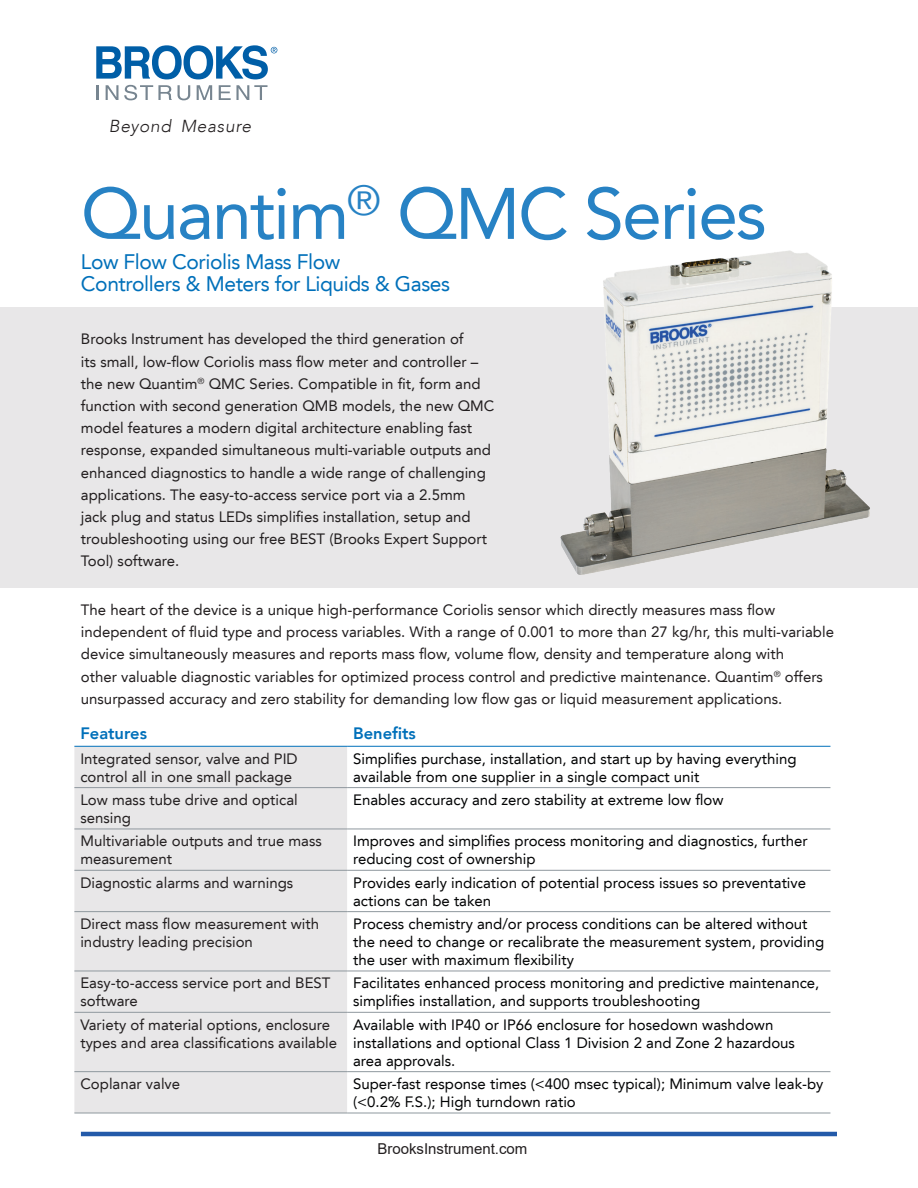
<style>
.page{position:relative;width:918px;height:1188px;background:#fff}
.page>*{position:absolute;margin:0;border:0;box-sizing:border-box;transform-origin:0 0}
.bro-Coverline{font:72px "Avenir LT";letter-spacing:-.03em;color:#2782c4}
.bro-Body_SH2{font:21px "Avenir LT";letter-spacing:-.02em;color:#0070ba}
.t1{font:italic 300 17.4px "Avenir LT";letter-spacing:.035em;color:#231f20}
.t2{font:800 16.5px "Avenir LT";color:#0070ba}
.t3{font:15px/22.2px "Avenir LT";color:#221e1f}
.t4{font:15px/18px "Avenir LT";color:#020304}
.t5{font:15px/18px "Avenir LT";color:#231f20}
.Body_text{font:15px "Arial";color:#231f20}
</style>
<div class="page">
<div style="left:0;top:307px;width:918px;height:280px;background:#e8e7e8"></div>
<hr style="left:81px;top:1132px;width:756px;height:4px;background:#235aa9">
<svg style="left:97px;top:85px;width:2px;height:15px"></svg>
<svg style="left:106px;top:85px;width:12px;height:15px"></svg>
<svg style="left:124px;top:85px;width:48px;height:15px"></svg>
<svg style="left:178px;top:85px;width:12px;height:15px"></svg>
<svg style="left:197px;top:85px;width:15px;height:15px"></svg>
<svg style="left:219px;top:85px;width:49px;height:15px"></svg>
<svg style="left:96px;top:45px;width:181px;height:34px"></svg>
<div style="left:74px;top:747px;width:273px;height:366px;background:#e8e7e8"></div>
<hr style="left:74px;top:787px;width:273px;height:1px;background:#8f989e">
<hr style="left:347px;top:787px;width:483px;height:1px;background:#8f989e">
<hr style="left:74px;top:829px;width:273px;height:1px;background:#8f989e">
<hr style="left:347px;top:829px;width:483px;height:1px;background:#8f989e">
<hr style="left:74px;top:870px;width:273px;height:1px;background:#8f989e">
<hr style="left:347px;top:870px;width:483px;height:1px;background:#8f989e">
<hr style="left:74px;top:911px;width:273px;height:1px;background:#8f989e">
<hr style="left:347px;top:911px;width:483px;height:1px;background:#8f989e">
<hr style="left:74px;top:971px;width:273px;height:1px;background:#8f989e">
<hr style="left:347px;top:971px;width:483px;height:1px;background:#8f989e">
<hr style="left:74px;top:1012px;width:273px;height:1px;background:#8f989e">
<hr style="left:347px;top:1012px;width:483px;height:1px;background:#8f989e">
<hr style="left:74px;top:1071px;width:273px;height:1px;background:#8f989e">
<hr style="left:347px;top:1071px;width:483px;height:1px;background:#8f989e">
<hr style="left:74px;top:1113px;width:273px;height:1px;background:#8f989e">
<hr style="left:347px;top:1113px;width:483px;height:1px;background:#8f989e">
<hr style="left:74px;top:746px;width:273px;height:1px;background:#0070ba">
<hr style="left:347px;top:746px;width:483px;height:1px;background:#0070ba">
<img style="left:527px;top:250px;width:361px;height:338px">
<p class="t1" style="left:109px;top:116px;width:144px">Beyond Measure</p>
<p class="bro-Coverline" style="left:81px;top:172px;width:687px">Quantim<sup>®</sup> QMC Series</p>
<p class="bro-Body_SH2" style="left:81px;top:249px;width:261px">Low Flow Coriolis Mass Flow</p>
<p class="bro-Body_SH2" style="left:81px;top:272px;width:371px">Controllers &amp; Meters for Liquids &amp; Gases</p>
<p class="t3" style="left:81px;top:328px;width:415px">Brooks Instrument has developed the third generation of<br>its small, low-flow Coriolis mass flow meter and controller – the new Quantim<sup>®</sup> QMC Series. Compatible in fit, form and function with second generation QMB models, the new QMC model features a modern digital architecture enabling fast response, expanded simultaneous multi-variable outputs and enhanced diagnostics to handle a wide range of challenging applications. The easy-to-access service port via a 2.5mm jack plug and status LEDs simplifies installation, setup and troubleshooting using our free BEST (Brooks Expert Support Tool) software.</p>
<p class="t3" style="left:81px;top:599px;width:755px">The heart of the device is a unique high-performance Coriolis sensor which directly measures mass flow independent of fluid type and process variables. With a range of 0.001 to more than 27 kg/hr, this multi-variable device simultaneously measures and reports mass flow, volume flow, density and temperature along with<br>other valuable diagnostic variables for optimized process control and predictive maintenance. Quantim<sup>®</sup> offers unsurpassed accuracy and zero stability for demanding low flow gas or liquid measurement applications.</p>
<p class="t2" style="left:80px;top:724px;width:68px">Features</p>
<p class="t2" style="left:353px;top:724px;width:64px">Benefits</p>
<p class="t5" style="left:80px;top:750px;width:219px">Integrated sensor, valve and PID control all in one small package</p>
<p class="t4" style="left:353px;top:750px;width:445px">Simplifies purchase, installation, and start up by having everything available from one supplier in a single compact unit</p>
<p class="t5" style="left:80px;top:791px;width:219px">Low mass tube drive and optical sensing</p>
<p class="t4" style="left:353px;top:791px;width:372px">Enables accuracy and zero stability at extreme low flow</p>
<p class="t5" style="left:80px;top:832px;width:243px">Multivariable outputs and true mass measurement</p>
<p class="t4" style="left:353px;top:832px;width:456px">Improves and simplifies process monitoring and diagnostics, further reducing cost of ownership</p>
<p class="t5" style="left:80px;top:874px;width:214px">Diagnostic alarms and warnings</p>
<p class="t4" style="left:353px;top:874px;width:455px">Provides early indication of potential process issues so preventative actions can be taken</p>
<p class="t5" style="left:80px;top:915px;width:240px">Direct mass flow measurement with industry leading precision</p>
<p class="t4" style="left:353px;top:915px;width:473px">Process chemistry and/or process conditions can be altered without the need to change or recalibrate the measurement system, providing the user with maximum flexibility</p>
<p class="t5" style="left:80px;top:974px;width:252px">Easy-to-access service port and BEST software</p>
<p class="t4" style="left:353px;top:974px;width:468px">Facilitates enhanced process monitoring and predictive maintenance, simplifies installation, and supports troubleshooting</p>
<p class="t5" style="left:80px;top:1016px;width:258px">Variety of material options, enclosure types and area classifications available</p>
<p class="t4" style="left:353px;top:1016px;width:443px">Available with IP40 or IP66 enclosure for hosedown washdown installations and optional Class 1 Division 2 and Zone 2 hazardous area approvals.</p>
<p class="t5" style="left:80px;top:1075px;width:101px">Coplanar valve</p>
<p class="t4" style="left:353px;top:1075px;width:472px">Super-fast response times (&lt;400 msec typical); Minimum valve leak-by (&lt;0.2% F.S.); High turndown ratio</p>
<p class="Body_text" style="left:377px;top:1138px;width:152px">BrooksInstrument.com</p>
</div>
